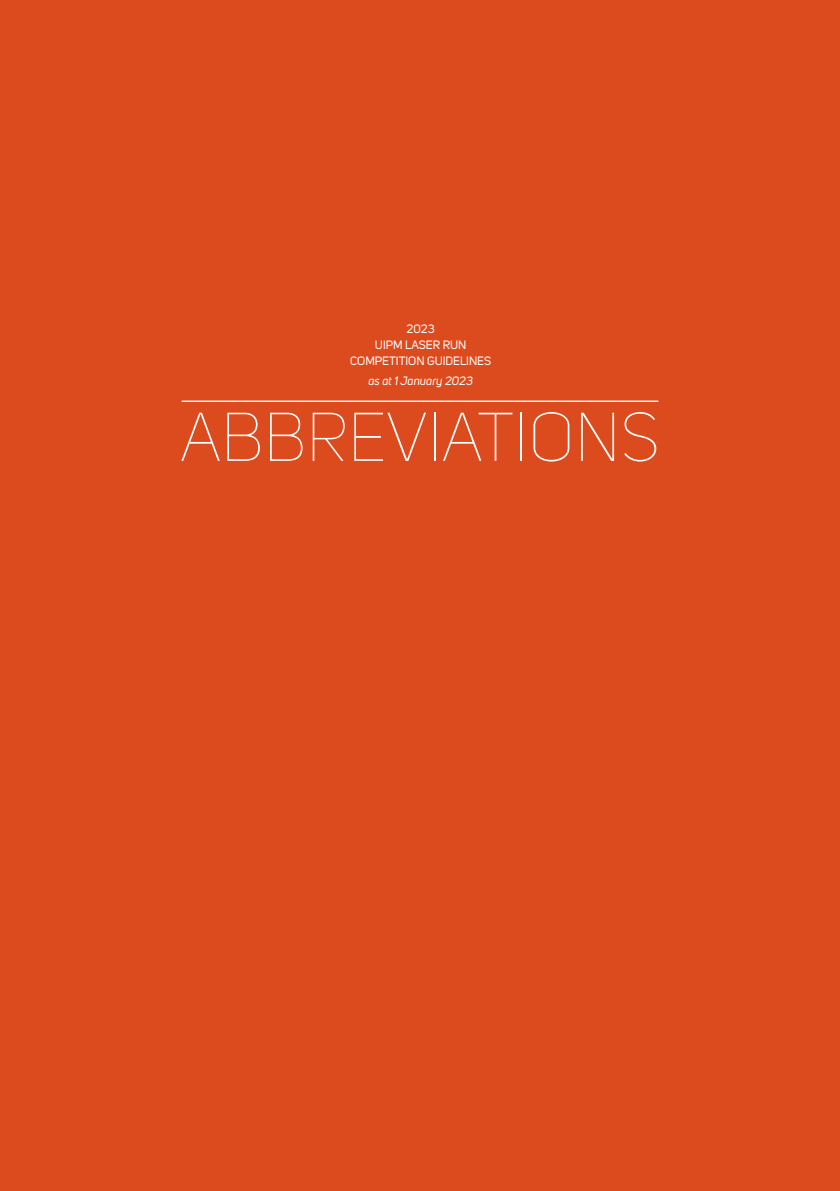
<style>
.page{position:relative;width:840px;height:1191px;background:#fff}
.page>*{position:absolute;margin:0;border:0;box-sizing:border-box;transform-origin:0 0}
.t1{font:100 68px "Uni Sans";color:#fff}
.t2{font:12px/16px "Uni Sans";color:#fff;text-align:center}
.t3{font:italic 12px "Uni Sans";color:#fff}
</style>
<div class="page">
<div style="left:0;top:0;width:839px;height:1191px;background:#dc4b1e"></div>
<hr style="left:181px;top:400px;width:477px;height:2px;background:#fff">
<p class="t2" style="left:350px;top:321px;width:143px">2023<br>UIPM LASER RUN<br>COMPETITION GUIDELINES</p>
<p class="t3" style="left:368px;top:373px;width:106px">as at 1 January 2023</p>
<h1 class="t1" style="left:180px;top:398px;width:481px">ABBREVIATIONS</h1>
</div>
